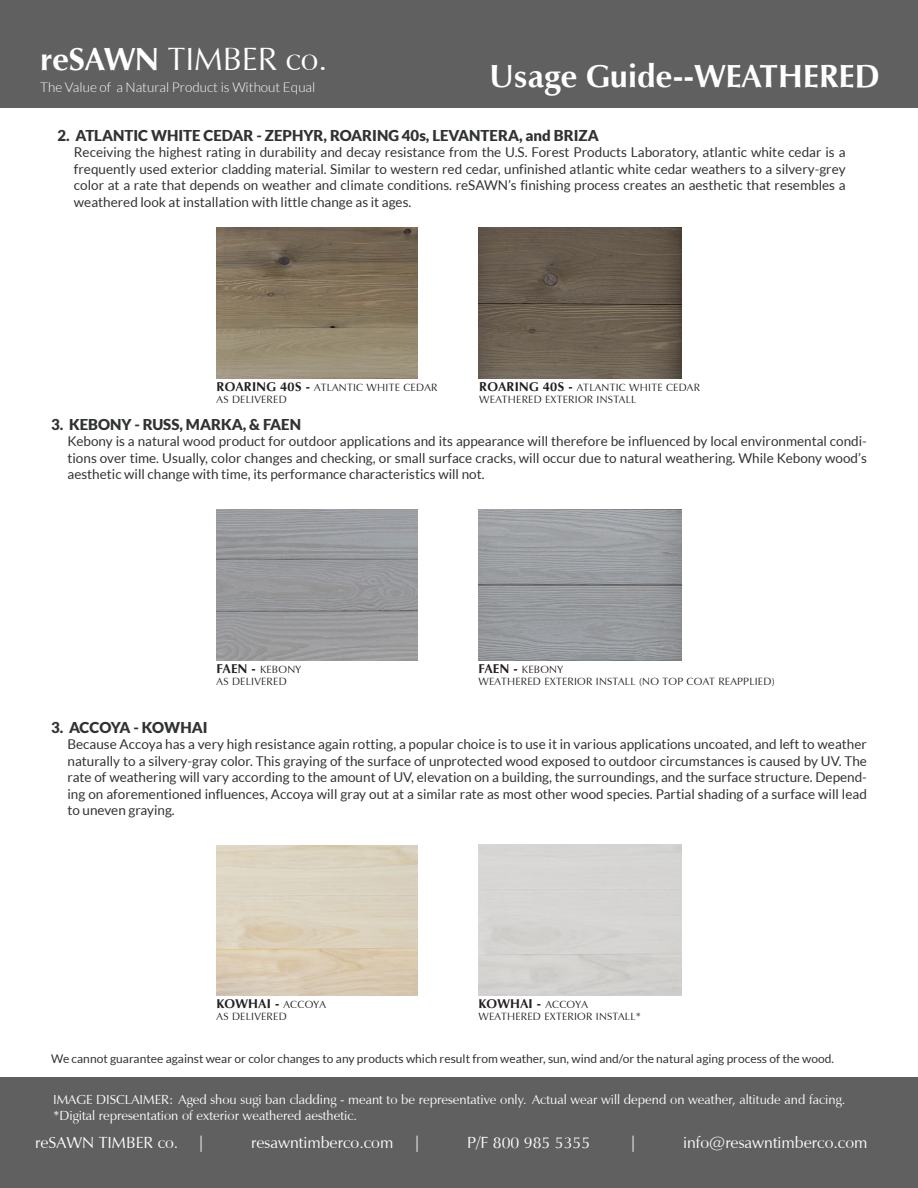
<style>
.page{position:relative;width:918px;height:1188px;background:#fff}
.page>*{position:absolute;margin:0;border:0;box-sizing:border-box;transform-origin:0 0}
.t1{font:700 33px "Vera Humana 95";color:#fff}
.t2{font:33px "Vera Humana 95";color:#fff}
.t3{font:16.5px "Vera Humana 95";color:#fff}
.t4{font:900 15px "Lato";color:#303332}
.t5{font:13.5px/16.5px "Lato";color:#303332;text-align:justify}
.t6{font:13.5px "Vera Humana 95";color:#fff}
.t7{font:300 13.5px "Lato";color:#fff}
.t8{font:700 13.2px "Vera Humana 95";letter-spacing:.025em;color:#231f20}
.t9{font:12px "Lato";color:#303332}
.t10{font:10.8px "Vera Humana 95";letter-spacing:.025em;color:#231f20}
.s1{font-weight:700}
.s2{font-weight:700;font-size:13.2px}
.s3{font-weight:400;font-size:10.8px}
</style>
<div class="page">
<div style="left:0;top:1078px;width:918px;height:110px;background:#5f605f"></div>
<img style="left:217px;top:228px;width:201px;height:150px">
<img style="left:479px;top:228px;width:203px;height:151px">
<img style="left:217px;top:510px;width:201px;height:151px">
<img style="left:479px;top:509px;width:203px;height:152px">
<div style="left:0;top:0;width:918px;height:107px;background:#5f605f"></div>
<p class="t2" style="left:40px;top:39px;width:288px"><span class="s1">reSAWN</span> TIMBER co.</p>
<p class="t7" style="left:40px;top:80px;width:277px">The Value of a Natural Product is Without Equal</p>
<p class="t1" style="left:490px;top:56px;width:392px">Usage Guide--WEATHERED</p>
<p class="t4" style="left:57px;top:127px;width:543px">2. ATLANTIC WHITE CEDAR - ZEPHYR, ROARING 40s, LEVANTERA, and BRIZA</p>
<p class="t5" style="left:74px;top:144px;width:773px">Receiving the highest rating in durability and decay resistance from the U.S. Forest Products Laboratory, atlantic white cedar is a frequently used exterior cladding material. Similar to western red cedar, unfinished atlantic white cedar weathers to a silvery-grey color at a rate that depends on weather and climate conditions. reSAWN’s finishing process creates an aesthetic that resembles a weathered look at installation with little change as it ages.</p>
<p class="t10" style="left:479px;top:380px;width:222px"><span class="s2">ROARING 40S -</span> ATLANTIC WHITE CEDAR</p>
<p class="t10" style="left:479px;top:392px;width:159px">WEATHERED EXTERIOR INSTALL</p>
<p class="t10" style="left:217px;top:381px;width:222px"><span class="s2">ROARING 40S -</span> ATLANTIC WHITE CEDAR</p>
<p class="t10" style="left:217px;top:393px;width:72px">AS DELIVERED</p>
<p class="t4" style="left:51px;top:416px;width:252px">3. KEBONY - RUSS, MARKA, &amp; FAEN</p>
<p class="t5" style="left:68px;top:433px;width:801px">Kebony is a natural wood product for outdoor applications and its appearance will therefore be influenced by local environmental condi&shy;tions over time. Usually, color changes and checking, or small surface cracks, will occur due to natural weathering. While Kebony wood’s aesthetic will change with time, its performance characteristics will not.</p>
<p class="t10" style="left:217px;top:663px;width:86px"><span class="s2">FAEN -</span> KEBONY</p>
<p class="t10" style="left:217px;top:675px;width:72px">AS DELIVERED</p>
<p class="t10" style="left:479px;top:663px;width:86px"><span class="s2">FAEN -</span> KEBONY</p>
<p class="t10" style="left:479px;top:675px;width:298px">WEATHERED EXTERIOR INSTALL (NO TOP COAT REAPPLIED)</p>
<p class="t4" style="left:51px;top:719px;width:158px">3. ACCOYA - KOWHAI</p>
<p class="t5" style="left:68px;top:736px;width:801px">Because Accoya has a very high resistance again rotting, a popular choice is to use it in various applications uncoated, and left to weather naturally to a silvery-gray color. This graying of the surface of unprotected wood exposed to outdoor circumstances is caused by UV. The rate of weathering will vary according to the amount of UV, elevation on a building, the surroundings, and the surface structure. Depend&shy;ing on aforementioned influences, Accoya will gray out at a similar rate as most other wood species. Partial shading of a surface will lead to uneven graying.</p>
<p class="t8" style="left:217px;top:996px;width:111px">KOWHAI - <span class="s3">ACCOYA</span></p>
<p class="t10" style="left:217px;top:1010px;width:72px">AS DELIVERED</p>
<p class="t8" style="left:479px;top:996px;width:111px">KOWHAI - <span class="s3">ACCOYA</span></p>
<p class="t10" style="left:479px;top:1010px;width:164px">WEATHERED EXTERIOR INSTALL*</p>
<p class="t9" style="left:51px;top:1052px;width:785px">We cannot guarantee against wear or color changes to any products which result from weather, sun, wind and/or the natural aging process of the wood.</p>
<p class="t6" style="left:53px;top:1092px;width:794px">IMAGE DISCLAIMER: Aged shou sugi ban cladding - meant to be representative only. Actual wear will depend on weather, altitude and facing.</p>
<p class="t6" style="left:53px;top:1108px;width:306px">*Digital representation of exterior weathered aesthetic.</p>
<p class="t3" style="left:35px;top:1133px;width:172px">reSAWN TIMBER co. |</p>
<p class="t3" style="left:251px;top:1133px;width:172px">resawntimberco.com |</p>
<p class="t3" style="left:467px;top:1133px;width:125px">P/F 800 985 5355</p>
<p class="t3" style="left:629px;top:1133px;width:10px">|</p>
<p class="t3" style="left:683px;top:1133px;width:186px">info@resawntimberco.com</p>
</div>
